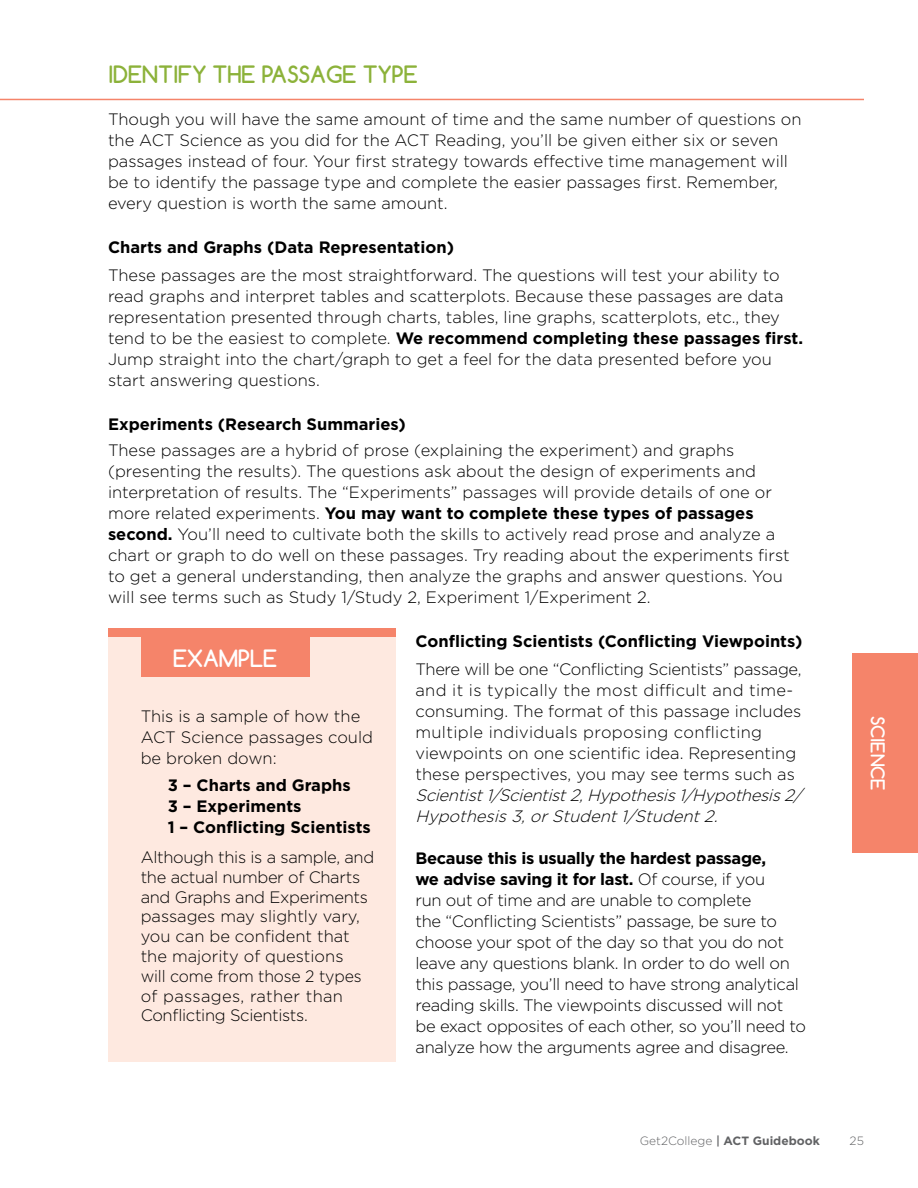
<style>
.page{position:relative;width:918px;height:1188px;background:#fff}
.page>*{position:absolute;margin:0;border:0;box-sizing:border-box;transform-origin:0 0}
.t1{font:700 22.5px "Comfortaa";color:#8cb23a}
.t2{font:700 22.5px "Comfortaa";color:#fff}
.t3{font:700 18px "Comfortaa";color:#fff}
.t4{font:300 16.5px/21px "Gotham";color:#000}
.t5{font:300 16.5px/21px "Gotham";letter-spacing:-.02em;color:#000}
.t6{font:700 16.5px/21px "Gotham";color:#000}
.t7{font:italic 300 16.5px/21px "Gotham";color:#000}
.t8{font:700 12px "Gotham";color:#616264}
.t9{font:300 12px "Gotham";color:#616264}
.s1{font-weight:700}
.s2{font-weight:300}
.s3{font-weight:500}
</style>
<div class="page">
<div style="left:852px;top:653px;width:66px;height:200px;background:#f5846a"></div>
<hr style="left:0;top:99px;width:864px;height:1px;background:#f5846a">
<div style="left:108px;top:628px;width:287px;height:63px;background:#f5846a"></div>
<div style="left:108px;top:637px;width:287px;height:424px;background:#fee9e0"></div>
<div style="left:141px;top:635px;width:169px;height:42px;background:#f5846a"></div>
<h1 class="t1" style="left:108px;top:60px;width:311px">IDENTIFY THE PASSAGE TYPE</h1>
<p class="t4" style="left:108px;top:108px;width:695px">Though you will have the same amount of time and the same number of questions on the ACT Science as you did for the ACT Reading, you’ll be given either six or seven passages instead of four. Your first strategy towards effective time management will be to identify the passage type and complete the easier passages first. Remember, every question is worth the same amount.</p>
<p class="t6" style="left:108px;top:236px;width:348px">Charts and Graphs (Data Representation)</p>
<p class="t4" style="left:108px;top:264px;width:697px">These passages are the most straightforward. The questions will test your ability to read graphs and interpret tables and scatterplots. Because these passages are data representation presented through charts, tables, line graphs, scatterplots, etc., they tend to be the easiest to complete. <span class="s1">We recommend completing these passages first.<br></span>Jump straight into the chart/graph to get a feel for the data presented before you start answering questions.</p>
<p class="t6" style="left:108px;top:413px;width:299px">Experiments (Research Summaries)</p>
<p class="t4" style="left:108px;top:439px;width:683px">These passages are a hybrid of prose (explaining the experiment) and graphs (presenting the results). The questions ask about the design of experiments and interpretation of results. The “Experiments” passages will provide details of one or more related experiments. <span class="s1">You may want to complete these types of passages second.</span> You’ll need to cultivate both the skills to actively read prose and analyze a chart or graph to do well on these passages. Try reading about the experiments first to get a general understanding, then analyze the graphs and answer questions. You will see terms such as Study 1/Study 2, Experiment 1/Experiment 2.</p>
<p class="t6" style="left:416px;top:630px;width:388px">Conflicting Scientists (Conflicting Viewpoints)</p>
<p class="t4" style="left:416px;top:658px;width:387px">There will be one “Conflicting Scientists” passage, and it is typically the most difficult and time&shy;consuming. The format of this passage includes multiple individuals proposing conflicting viewpoints on one scientific idea. Representing these perspectives, you may see terms such as</p>
<p class="t7" style="left:416px;top:784px;width:388px">Scientist1/Scientist2,Hypothesis1/Hypothesis2/<br>Hypothesis3,orStudent1/Student2.</p>
<p class="t5" style="left:416px;top:847px;width:392px"><span class="s1">Because this is usually the hardest passage,<br>we advise saving it for last.</span> Of course, if you<br>run out of time and are unable to complete<br>the “Conflicting Scientists” passage, be sure to choose your spot of the day so that you do not leave any questions blank. In order to do well on this passage, you’ll need to have strong analytical reading skills. The viewpoints discussed will not be exact opposites of each other, so you’ll need to analyze how the arguments agree and disagree.</p>
<h1 class="t2" style="left:173px;top:644px;width:106px">EXAMPLE</h1>
<p class="t4" style="left:141px;top:705px;width:234px">This is a sample of how the<br>ACT Science passages could be broken down:</p>
<p class="t6" style="left:168px;top:774px;width:205px">3 – Charts and Graphs<br>3 – Experiments<br>1 – Conflicting Scientists</p>
<p class="t4" style="left:141px;top:847px;width:235px;line-height:19.8px">Although this is a sample, and the actual number of Charts and Graphs and Experiments passages may slightly vary, you can be confident that the majority of questions<br>will come from those 2 types of passages, rather than<br>Conflicting Scientists.</p>
<p class="t3" style="left:889px;top:716px;width:76px;rotate:90deg">SCIENCE</p>
<p class="t8" style="left:640px;top:1134px;width:182px"><span class="s2">Get2College</span> <span class="s3">|</span> ACT Guidebook</p>
<p class="t9" style="left:850px;top:1133px;width:16px">25</p>
</div>
